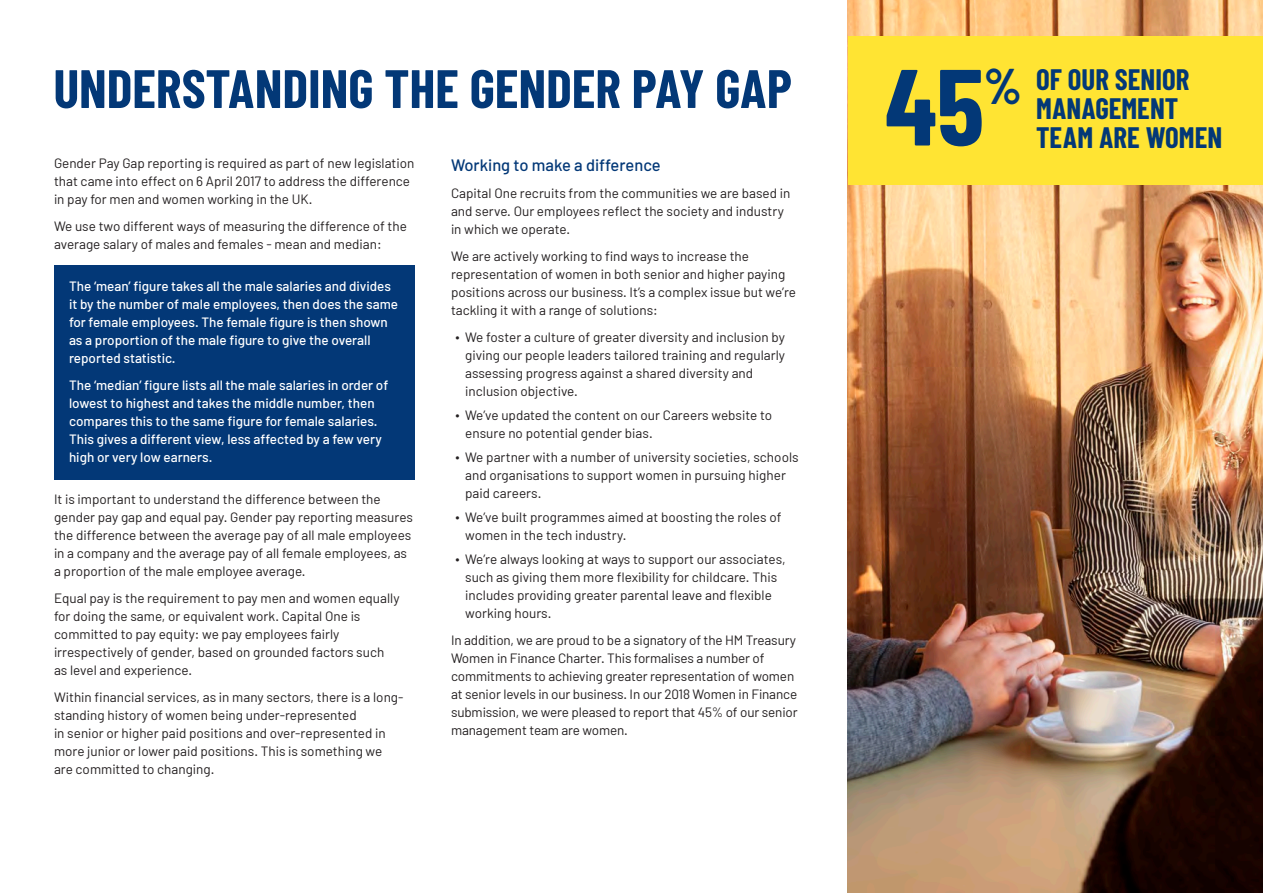
<style>
.page{position:relative;width:1263px;height:893px;background:#fff}
.page>*{position:absolute;margin:0;border:0;box-sizing:border-box;transform-origin:0 0}
.t1{font:700 108px "Barlow Condensed";color:#033877}
.t2{font:700 54px "Barlow Condensed";color:#033877}
.t3{font:700 28.8px/28.8px "Barlow Condensed";color:#033877}
.t4{font:500 16.5px "Barlow";color:#033877}
.t5{font:13.5px/18px "Barlow";color:#231f20}
.t6{font:500 13.5px/18px "Barlow";color:#fff}
</style>
<div class="page">
<img style="left:848px;top:0;width:415px;height:893px">
<div style="left:54px;top:265px;width:361px;height:214px;background:#033877"></div>
<div style="left:848px;top:36px;width:415px;height:149px;background:#ffe433"></div>
<p class="t2" style="left:53px;top:55px;width:740px">UNDERSTANDING THE GENDER PAY GAP</p>
<p class="t1" style="left:885px;top:40px;width:138px">45<sup>%</sup></p>
<p class="t3" style="left:1036px;top:64px;width:188px">OF OUR SENIOR<br>MANAGEMENT<br>TEAM ARE WOMEN</p>
<p class="t5" style="left:54px;top:154px;width:362px">Gender Pay Gap reporting is required as part of new legislation that came into effect on 6 April 2017 to address the difference in pay for men and women working in the UK.</p>
<p class="t5" style="left:54px;top:217px;width:354px">We use two different ways of measuring the difference of the average salary of males and females - mean and median:</p>
<p class="t6" style="left:69px;top:277px;width:331px">The ‘mean’ figure takes all the male salaries and divides it by the number of male employees, then does the same for female employees. The female figure is then shown as a proportion of the male figure to give the overall reported statistic.</p>
<p class="t6" style="left:69px;top:376px;width:321px">The ‘median’ figure lists all the male salaries in order of lowest to highest and takes the middle number, then compares this to the same figure for female salaries.<br>This gives a different view, less affected by a few very high or very low earners.</p>
<p class="t5" style="left:54px;top:490px;width:361px">It is important to understand the difference between the gender pay gap and equal pay. Gender pay reporting measures the difference between the average pay of all male employees in a company and the average pay of all female employees, as a proportion of the male employee average.</p>
<p class="t5" style="left:54px;top:589px;width:347px">Equal pay is the requirement to pay men and women equally for doing the same, or equivalent work. Capital One is committed to pay equity: we pay employees fairly irrespectively of gender, based on grounded factors such as level and experience.</p>
<p class="t5" style="left:54px;top:688px;width:351px">Within financial services, as in many sectors, there is a long&shy;standing history of women being under-represented<br>in senior or higher paid positions and over-represented in more junior or lower paid positions. This is something we are committed to changing.</p>
<p class="t4" style="left:451px;top:155px;width:211px">Working to make a difference</p>
<p class="t5" style="left:451px;top:184px;width:341px">Capital One recruits from the communities we are based in and serve. Our employees reflect the society and industry in which we operate.</p>
<p class="t5" style="left:451px;top:247px;width:347px">We are actively working to find ways to increase the representation of women in both senior and higher paying positions across our business. It’s a complex issue but we’re tackling it with a range of solutions:</p>
<p class="t5" style="left:465px;top:328px;width:321px;text-indent:-10px">∙ We foster a culture of greater diversity and inclusion by giving our people leaders tailored training and regularly assessing progress against a shared diversity and inclusion objective.</p>
<p class="t5" style="left:465px;top:406px;width:309px;text-indent:-10px">∙ We’ve updated the content on our Careers website to ensure no potential gender bias.</p>
<p class="t5" style="left:465px;top:448px;width:335px;text-indent:-10px">∙ We partner with a number of university societies, schools and organisations to support women in pursuing higher paid careers.</p>
<p class="t5" style="left:465px;top:508px;width:318px;text-indent:-10px">∙ We’ve built programmes aimed at boosting the roles of women in the tech industry.</p>
<p class="t5" style="left:465px;top:550px;width:322px;text-indent:-10px">∙ We’re always looking at ways to support our associates, such as giving them more flexibility for childcare. This includes providing greater parental leave and flexible working hours.</p>
<p class="t5" style="left:451px;top:631px;width:348px">In addition, we are proud to be a signatory of the HM Treasury Women in Finance Charter. This formalises a number of commitments to achieving greater representation of women at senior levels in our business. In our 2018 Women in Finance submission, we were pleased to report that 45% of our senior management team are women.</p>
</div>
